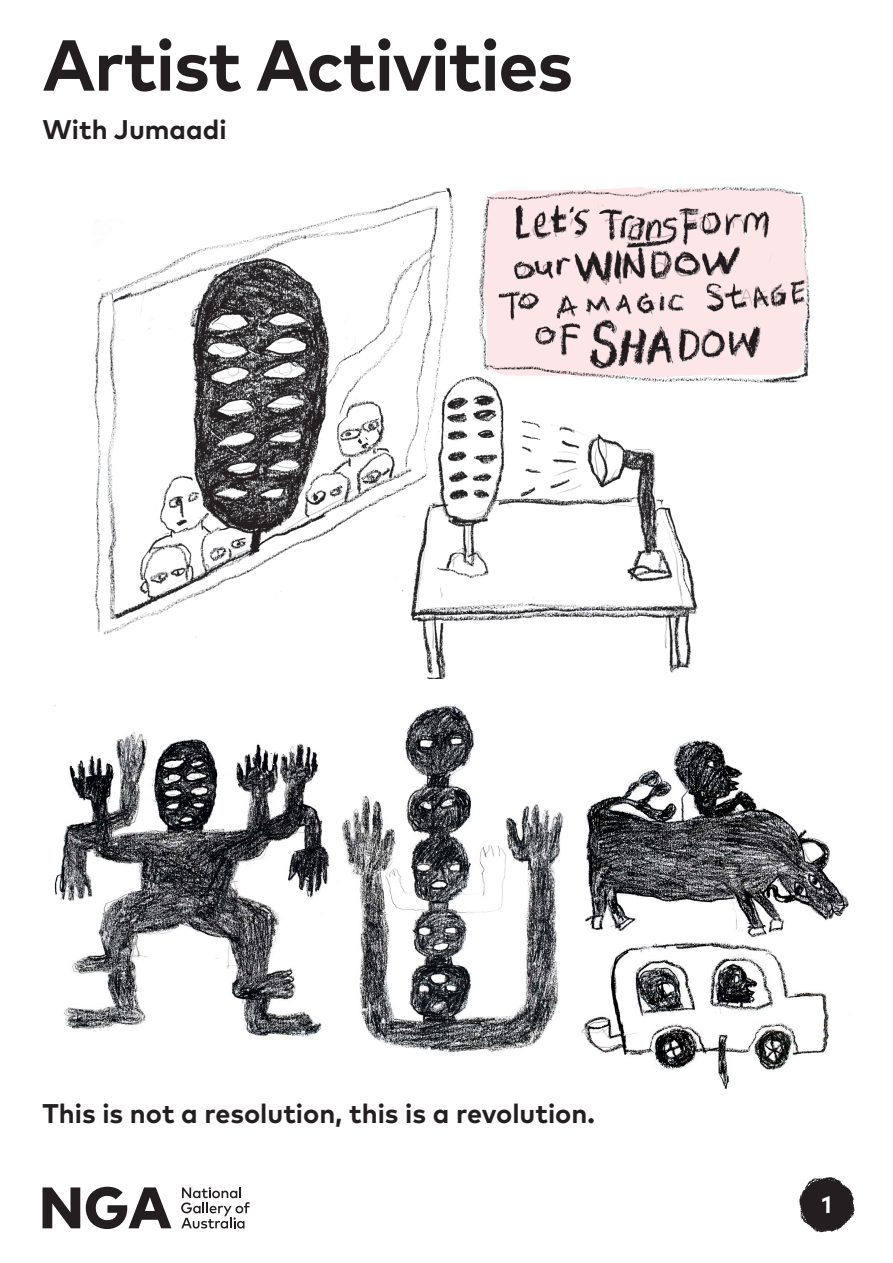
<style>
.page{position:relative;width:893px;height:1263px;background:#fff}
.page>*{position:absolute;margin:0;border:0;box-sizing:border-box;transform-origin:0 0}
.t1{font:700 72px "Mark Pro";letter-spacing:-.02em;color:#231f20}
.t2{font:700 27px "Mark Pro";color:#231f20}
.t3{font:700 24px "Mark Pro";color:#fff}
</style>
<div class="page">
<svg style="left:43px;top:1187px;width:37px;height:41px"></svg>
<svg style="left:86px;top:1187px;width:85px;height:42px"></svg>
<svg style="left:181px;top:1187px;width:69px;height:41px"></svg>
<svg style="left:799px;top:1177px;width:55px;height:55px"></svg>
<div style="left:802px;top:1180px;width:49px;height:49px;background:#231f20;border-radius:50%"></div>
<img style="left:54px;top:705px;width:510px;height:348px">
<img style="left:581px;top:740px;width:268px;height:349px">
<img style="left:94px;top:187px;width:716px;height:492px">
<h1 class="t1" style="left:43px;top:11px;width:532px">Artist Activities</h1>
<p class="t2" style="left:43px;top:108px;width:186px">With Jumaadi</p>
<p class="t2" style="left:43px;top:1092px;width:554px">This is not a resolution, this is a revolution.</p>
<p class="t3" style="left:822px;top:1186px;width:11px">1</p>
</div>
